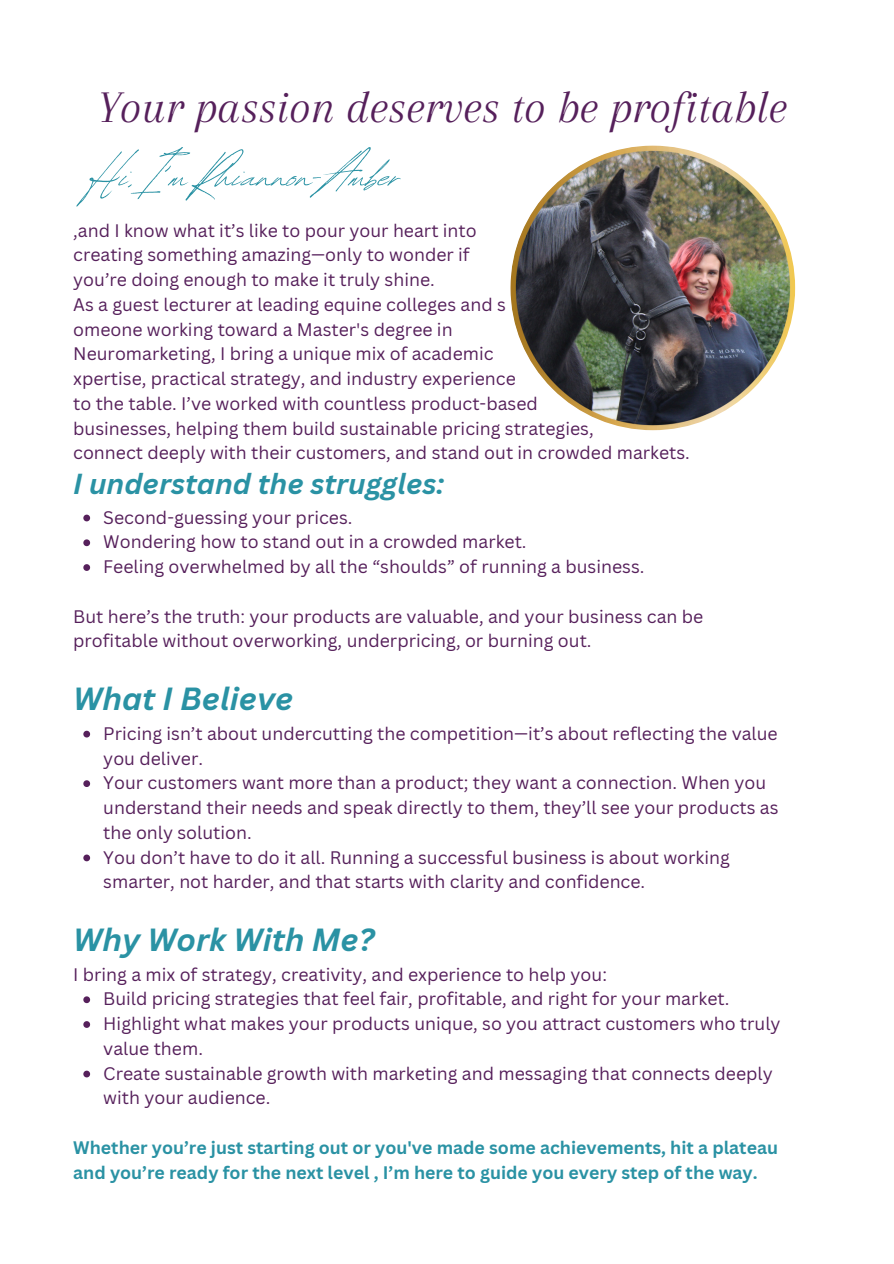
<style>
.page{position:relative;width:894px;height:1264px;background:#fff}
.page>*{position:absolute;margin:0;border:0;box-sizing:border-box;transform-origin:0 0}
.t1{font:54.15px "Revive 80 Signature";color:#2a92a4}
.t2{font:italic 46.95px "Arapey";color:#56205b}
.t3{font:italic 700 31.2px "Canva Sans";color:#2a92a4}
.t4{font:italic 700 28.2px "Canva Sans";color:#2a92a4}
.t5{font:17.7px/24.8px "Canva Sans";color:#56205b}
.t6{font:700 17.7px/24.8px "Canva Sans";color:#2a92a4}
</style>
<div class="page">
<svg style="left:83px;top:514px;width:7px;height:7px"></svg>
<svg style="left:83px;top:539px;width:7px;height:7px"></svg>
<svg style="left:83px;top:564px;width:7px;height:7px"></svg>
<svg style="left:83px;top:730px;width:7px;height:7px"></svg>
<svg style="left:83px;top:780px;width:7px;height:7px"></svg>
<svg style="left:83px;top:854px;width:7px;height:7px"></svg>
<svg style="left:83px;top:996px;width:7px;height:7px"></svg>
<svg style="left:83px;top:1021px;width:7px;height:6px"></svg>
<svg style="left:83px;top:1070px;width:7px;height:7px"></svg>
<img style="left:510px;top:146px;width:284px;height:284px">
<p class="t2" style="left:98px;top:81px;width:690px">Your passion deserves to be profitable</p>
<h4 class="t1" style="left:89px;top:135px;width:313px">Hi, I’mRhiannon-Amber</h4>
<h2 class="t5" style="left:73px;top:217px;width:405px">,and I know what it’s like to pour your heart into</h2>
<h1 class="t5" style="left:73px;top:242px;width:398px">creating something amazing—only to wonder if</h1>
<p class="t5" style="left:73px;top:267px;width:363px">you’re doing enough to make it truly shine.</p>
<p class="t5" style="left:73px;top:292px;width:434px">As a guest lecturer at leading equine colleges and s</p>
<p class="t5" style="left:73px;top:316px;width:381px">omeone working toward a Master's degree in</p>
<p class="t5" style="left:73px;top:341px;width:422px">Neuromarketing, I bring a unique mix of academic</p>
<p class="t5" style="left:73px;top:366px;width:444px">xpertise, practical strategy, and industry experience</p>
<p class="t5" style="left:73px;top:391px;width:466px">to the table. I’ve worked with countless product-based</p>
<p class="t5" style="left:73px;top:415px;width:522px">businesses, helping them build sustainable pricing strategies,</p>
<p class="t5" style="left:73px;top:440px;width:618px">connect deeply with their customers, and stand out in crowded markets.</p>
<p class="t4" style="left:73px;top:464px;width:372px">I understand the struggles:</p>
<p class="t5" style="left:103px;top:504px;width:250px">Second-guessing your prices.</p>
<p class="t5" style="left:103px;top:529px;width:424px">Wondering how to stand out in a crowded market.</p>
<p class="t5" style="left:103px;top:554px;width:542px">Feeling overwhelmed by all the “shoulds” of running a business.</p>
<p class="t5" style="left:73px;top:603px;width:631px">But here’s the truth: your products are valuable, and your business can be profitable without overworking, underpricing, or burning out.</p>
<p class="t3" style="left:73px;top:677px;width:222px">What I Believe</p>
<p class="t5" style="left:103px;top:720px;width:675px">Pricing isn’t about undercutting the competition—it’s about reflecting the value you deliver.</p>
<p class="t5" style="left:103px;top:770px;width:676px">Your customers want more than a product; they want a connection. When you understand their needs and speak directly to them, they’ll see your products as the only solution.</p>
<p class="t5" style="left:103px;top:844px;width:628px">You don’t have to do it all. Running a successful business is about working smarter, not harder, and that starts with clarity and confidence.</p>
<h3 class="t3" style="left:73px;top:918px;width:303px">Why Work With Me?</h3>
<p class="t5" style="left:73px;top:961px;width:535px">I bring a mix of strategy, creativity, and experience to help you:</p>
<p class="t5" style="left:103px;top:986px;width:627px">Build pricing strategies that feel fair, profitable, and right for your market.</p>
<p class="t5" style="left:103px;top:1010px;width:678px">Highlight what makes your products unique, so you attract customers who truly value them.</p>
<p class="t5" style="left:103px;top:1060px;width:670px">Create sustainable growth with marketing and messaging that connects deeply with your audience.</p>
<p class="t6" style="left:73px;top:1134px;width:706px">Whether you’re just starting out or you've made some achievements, hit a plateau and you’re ready for the next level , I’m here to guide you every step of the way.</p>
</div>
